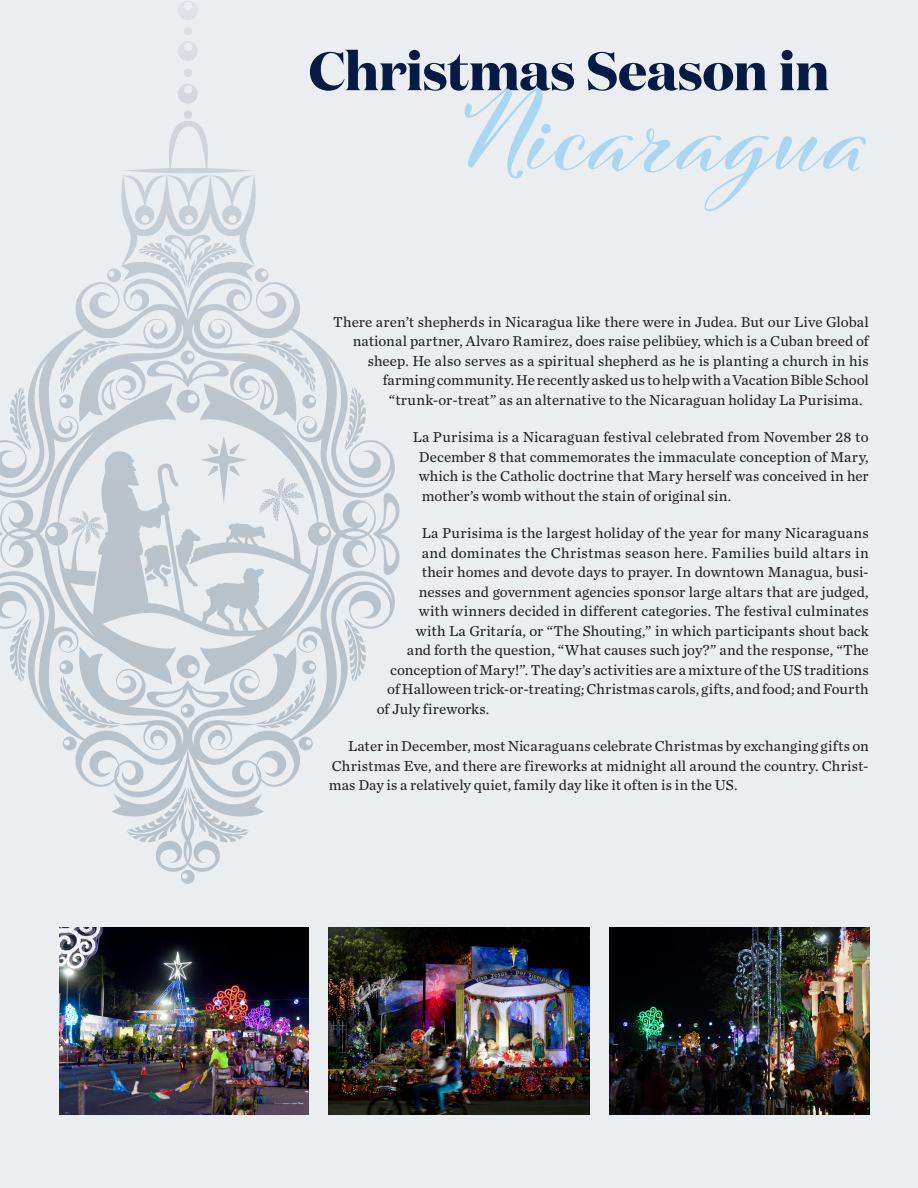
<style>
.page{position:relative;width:918px;height:1188px;background:#ebeef1}
.page>*{position:absolute;margin:0;border:0;box-sizing:border-box;transform-origin:0 0}
.Country_names_Cinque{font:700 108px "Cinque Donne";letter-spacing:.02em;color:#aad6f2}
.Domaine_36pt{font:700 54px "Domaine Display";letter-spacing:-.005em;color:#071a43}
.bodytext{font:15px/19.5px "Chronicle Text G2";letter-spacing:.005em;color:#231f20;text-align:justify}
</style>
<div class="page">
<svg style="left:178px;top:84px;width:20px;height:20px"></svg>
<div style="left:184px;top:69px;width:8px;height:8px;background:#d6dbe1;border-radius:50%"></div>
<div style="left:184px;top:110px;width:8px;height:9px;background:#d0d7dd;border-radius:50%"></div>
<svg style="left:178px;top:41px;width:20px;height:20px"></svg>
<svg style="left:178px;top:1px;width:19px;height:19px"></svg>
<div style="left:184px;top:27px;width:8px;height:8px;background:#dbe0e5;border-radius:50%"></div>
<svg style="left:0;top:121px;width:400px;height:763px"></svg>
<img style="left:329px;top:927px;width:260px;height:187px">
<img style="left:609px;top:927px;width:261px;height:187px">
<img style="left:60px;top:927px;width:249px;height:187px">
<p class="Domaine_36pt" style="left:309px;top:36px;width:523px">Christmas Season in</p>
<p class="Country_names_Cinque" style="left:463px;top:66px;width:409px">Nicaragua</p>
<p class="bodytext" style="left:333px;top:311px;width:537px">There aren’t shepherds in Nicaragua like there were in Judea. But our Live Global</p>
<p class="bodytext" style="left:353px;top:330px;width:518px">national partner, Alvaro Ramirez, does raise pelibüey, which is a Cuban breed of</p>
<p class="bodytext" style="left:368px;top:350px;width:503px">sheep. He also serves as a spiritual shepherd as he is planting a church in his</p>
<p class="bodytext" style="left:383px;top:369px;width:487px">farming community. He recently asked us to help with a Vacation Bible School</p>
<p class="bodytext" style="left:389px;top:389px;width:475px">“trunk-or-treat” as an alternative to the Nicaraguan holiday La Purisima.</p>
<p class="bodytext" style="left:419px;top:426px;width:452px;text-indent:-6px">La Purisima is a Nicaraguan festival celebrated from November 28 to December 8 that commemorates the immaculate conception of Mary, which is the Catholic doctrine that Mary herself was conceived in her mother’s womb without the stain of original sin.</p>
<p class="bodytext" style="left:422px;top:522px;width:449px">La Purisima is the largest holiday of the year for many Nicaraguans</p>
<p class="bodytext" style="left:422px;top:542px;width:449px">and dominates the Christmas season here. Families build altars in</p>
<p class="bodytext" style="left:422px;top:561px;width:448px">their homes and devote days to prayer. In downtown Managua, busi-</p>
<p class="bodytext" style="left:419px;top:581px;width:452px">nesses and government agencies sponsor large altars that are judged,</p>
<p class="bodytext" style="left:419px;top:600px;width:452px">with winners decided in different categories. The festival culminates</p>
<p class="bodytext" style="left:416px;top:620px;width:454px">with La Gritaría, or “The Shouting,” in which participants shout back</p>
<p class="bodytext" style="left:407px;top:639px;width:463px">and forth the question, “What causes such joy?” and the response, “The</p>
<p class="bodytext" style="left:390px;top:659px;width:480px">conception of Mary!”. The day’s activities are a mixture of the US traditions</p>
<p class="bodytext" style="left:387px;top:678px;width:483px">of Halloween trick-or-treating; Christmas carols, gifts, and food; and Fourth</p>
<p class="bodytext" style="left:377px;top:698px;width:114px">of July fireworks.</p>
<p class="bodytext" style="left:329px;top:735px;width:542px;text-indent:20px">Later in December, most Nicaraguans celebrate Christmas by exchanging gifts on Christmas Eve, and there are fireworks at midnight all around the country. Christ&shy;mas Day is a relatively quiet, family day like it often is in the US.</p>
</div>
